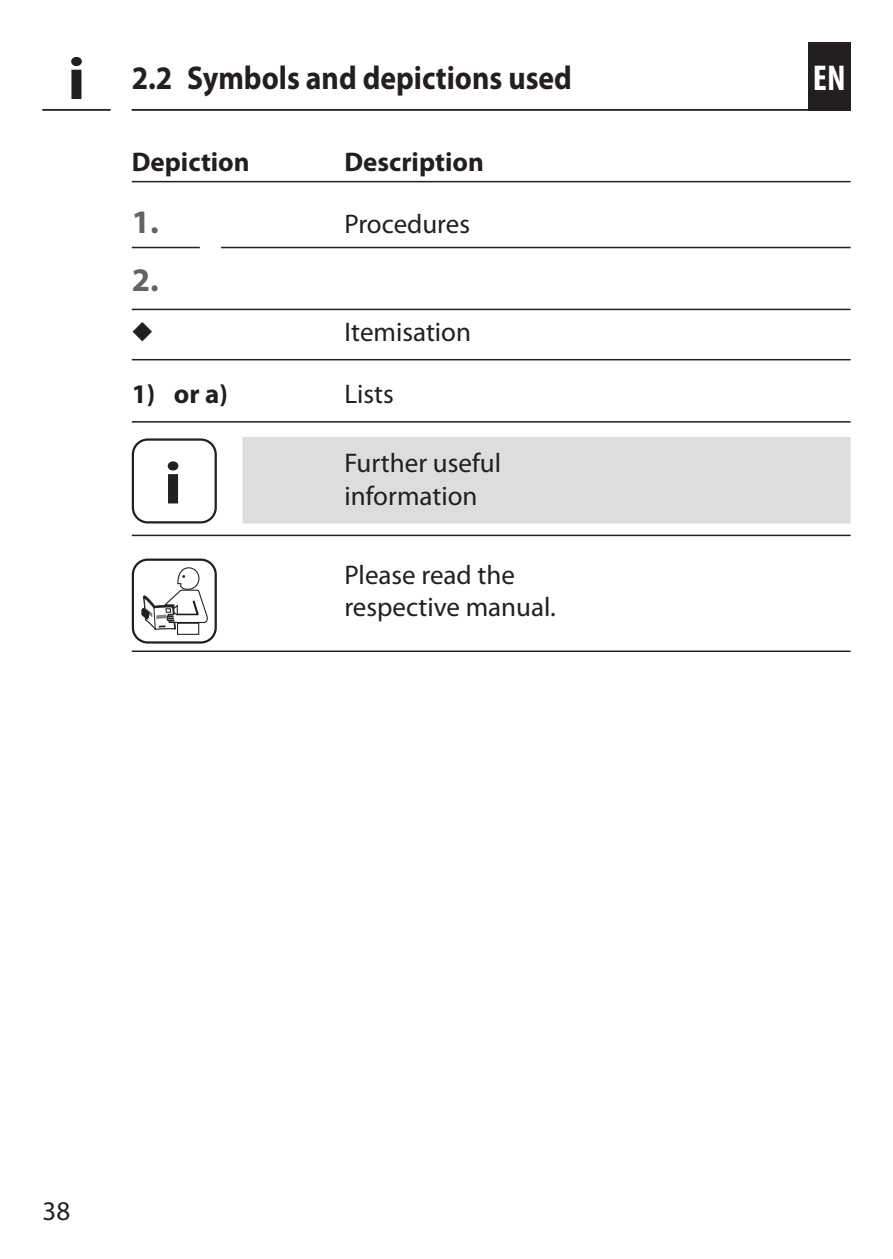
<style>
.page{position:relative;width:893px;height:1259px;background:#fff}
.page>*{position:absolute;margin:0;border:0;box-sizing:border-box;transform-origin:0 0}
.INFO-Icon{font:700 60px "Myriad Pro";color:#231f20;scale:1.1 1}
.t1{font:700 condensed 36px "Myriad Pro";color:#fff}
.t2{font:700 33px "Myriad Pro";color:#231f20;scale:.9 1}
.t3{font:700 33px "Myriad Pro";color:#636366}
.Fließtext_-_DE{font:27px/32.4px "Myriad Pro";color:#231f20}
.Untertitel_-_DE{font:700 27px "Myriad Pro";color:#231f20}
</style>
<div class="page">
<hr style="left:132px;top:109px;width:719px;height:2px;background:#231f20">
<div style="left:808px;top:42px;width:42px;height:69px;background:#231f20"></div>
<hr style="left:42px;top:109px;width:68px;height:2px;background:#231f20">
<hr style="left:132px;top:181px;width:719px;height:1px;background:#231f20">
<svg style="left:132px;top:247px;width:719px;height:1px"></svg>
<hr style="left:132px;top:309px;width:719px;height:1px;background:#231f20">
<hr style="left:132px;top:359px;width:719px;height:1px;background:#231f20">
<hr style="left:132px;top:421px;width:719px;height:1px;background:#231f20">
<div style="left:242px;top:437px;width:609px;height:86px;background:#dcdddf"></div>
<hr style="left:132px;top:534px;width:719px;height:2px;background:#231f20">
<hr style="left:132px;top:650px;width:719px;height:2px;background:#231f20">
<div style="left:132px;top:438px;width:85px;height:85px;border:2px solid #231f20;border-radius:15px"></div>
<div style="left:177px;top:622px;width:22px;height:13px;border:1px solid #231f20"></div>
<svg style="left:142px;top:567px;width:66px;height:63px"></svg>
<div style="left:132px;top:558px;width:85px;height:85px;border:2px solid #231f20;border-radius:15px"></div>
<p class="INFO-Icon" style="left:67px;top:45px;width:18px">i</p>
<p class="t2" style="left:132px;top:59px;width:491px">2.2 Symbols and depictions used</p>
<h2 class="t1" style="left:813px;top:58px;width:34px">EN</h2>
<p class="Untertitel_-_DE" style="left:132px;top:146px;width:119px">Depiction</p>
<p class="Untertitel_-_DE" style="left:344px;top:146px;width:141px">Description</p>
<p class="t3" style="left:132px;top:203px;width:28px">1.</p>
<p class="Fließtext_-_DE" style="left:344px;top:208px;width:127px">Procedures</p>
<p class="t3" style="left:132px;top:261px;width:28px">2.</p>
<p class="Fließtext_-_DE" style="left:344px;top:316px;width:128px">Itemisation</p>
<p class="Untertitel_-_DE" style="left:132px;top:379px;width:98px">1) or a)</p>
<p class="Fließtext_-_DE" style="left:344px;top:378px;width:51px">Lists</p>
<p class="INFO-Icon" style="left:164px;top:449px;width:18px">i</p>
<p class="Fließtext_-_DE" style="left:344px;top:448px;width:158px">Further useful information</p>
<p class="Fließtext_-_DE" style="left:344px;top:559px;width:213px">Please read the respective manual.</p>
<p class="Fließtext_-_DE" style="left:43px;top:1195px;width:29px">38</p>
</div>
